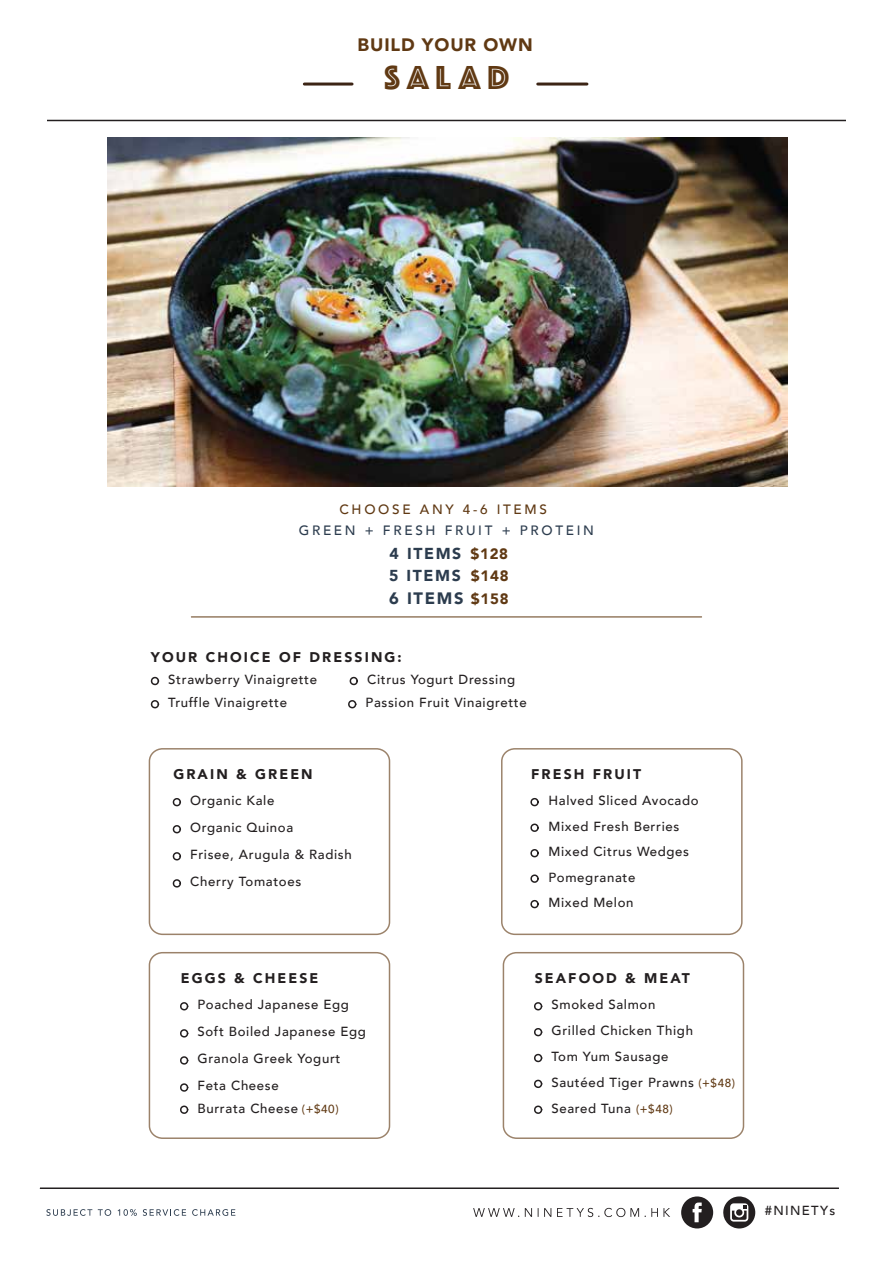
<style>
.page{position:relative;width:893px;height:1263px;background:#fff}
.page>*{position:absolute;margin:0;border:0;box-sizing:border-box;transform-origin:0 0}
.t1{font:34.5px "Phosphate Inline";letter-spacing:.2em;color:#603913}
.t2{font:900 18px "Avenir";letter-spacing:.05em;color:#603913}
.t3{font:900 16.5px "Avenir";letter-spacing:.1em;color:#2c3c4e}
.t4{font:900 15.9px/22.4px "Avenir";letter-spacing:.1em;color:#2c3c4e}
.t5{font:900 13.95px "Avenir";letter-spacing:.15em;color:#231f20}
.t6{font:500 13.5px "Avenir";letter-spacing:.2em;color:#2c3c4e}
.t7{font:500 13.5px "Avenir";letter-spacing:.2em;color:#603913}
.t8{font:500 13.2px/27px "Avenir";letter-spacing:.05em;color:#231f20}
.t9{font:500 13.05px "Avenir";letter-spacing:.1em;color:#231f20}
.t10{font:500 11.7px "Avenir";color:#603913}
.s1{font-size:15px;color:#603913}
.s2{font-size:11.7px;color:#603913}
</style>
<div class="page">
<hr style="left:47px;top:120px;width:799px;height:1px;background:#231f20">
<hr style="left:40px;top:1187px;width:799px;height:2px;background:#231f20">
<svg style="left:46px;top:1209px;width:46px;height:7px"></svg>
<svg style="left:98px;top:1209px;width:13px;height:7px"></svg>
<svg style="left:118px;top:1209px;width:19px;height:7px"></svg>
<svg style="left:143px;top:1209px;width:43px;height:7px"></svg>
<svg style="left:192px;top:1209px;width:43px;height:7px"></svg>
<svg style="left:473px;top:1208px;width:46px;height:9px"></svg>
<svg style="left:525px;top:1208px;width:7px;height:9px"></svg>
<svg style="left:538px;top:1208px;width:13px;height:9px"></svg>
<svg style="left:557px;top:1208px;width:82px;height:9px"></svg>
<svg style="left:645px;top:1208px;width:25px;height:9px"></svg>
<svg style="left:681px;top:1196px;width:32px;height:32px"></svg>
<svg style="left:723px;top:1196px;width:32px;height:32px"></svg>
<hr style="left:304px;top:83px;width:48px;height:3px;background:#3c2415">
<hr style="left:538px;top:83px;width:49px;height:3px;background:#3c2415">
<hr style="left:191px;top:616px;width:511px;height:1px;background:#603913">
<img style="left:107px;top:137px;width:681px;height:350px">
<svg style="left:172px;top:798px;width:9px;height:8px"></svg>
<svg style="left:172px;top:825px;width:9px;height:9px"></svg>
<svg style="left:172px;top:852px;width:9px;height:9px"></svg>
<svg style="left:172px;top:879px;width:9px;height:9px"></svg>
<div style="left:149px;top:748px;width:241px;height:187px;border:2px solid #603913;border-radius:13px"></div>
<svg style="left:530px;top:900px;width:9px;height:8px"></svg>
<svg style="left:530px;top:798px;width:9px;height:8px"></svg>
<svg style="left:530px;top:823px;width:9px;height:9px"></svg>
<svg style="left:530px;top:849px;width:9px;height:9px"></svg>
<svg style="left:530px;top:874px;width:9px;height:9px"></svg>
<div style="left:501px;top:748px;width:242px;height:187px;border:2px solid #603913;border-radius:13px"></div>
<div style="left:149px;top:952px;width:241px;height:187px;border:2px solid #603913;border-radius:13px"></div>
<svg style="left:180px;top:1002px;width:8px;height:9px"></svg>
<svg style="left:180px;top:1029px;width:8px;height:9px"></svg>
<svg style="left:180px;top:1056px;width:8px;height:9px"></svg>
<svg style="left:180px;top:1083px;width:8px;height:9px"></svg>
<svg style="left:180px;top:1105px;width:8px;height:9px"></svg>
<div style="left:503px;top:952px;width:241px;height:187px;border:2px solid #603913;border-radius:13px"></div>
<svg style="left:534px;top:1002px;width:8px;height:9px"></svg>
<svg style="left:534px;top:1028px;width:8px;height:8px"></svg>
<svg style="left:534px;top:1053px;width:8px;height:9px"></svg>
<svg style="left:534px;top:1079px;width:8px;height:9px"></svg>
<svg style="left:534px;top:1105px;width:8px;height:9px"></svg>
<svg style="left:150px;top:676px;width:9px;height:9px"></svg>
<svg style="left:150px;top:700px;width:9px;height:9px"></svg>
<svg style="left:349px;top:676px;width:9px;height:9px"></svg>
<svg style="left:348px;top:700px;width:8px;height:9px"></svg>
<h2 class="t2" style="left:358px;top:33px;width:177px">BUILD YOUR OWN</h2>
<h1 class="t1" style="left:385px;top:57px;width:126px">SALAD</h1>
<p class="t7" style="left:339px;top:500px;width:209px">CHOOSE ANY 4-6 ITEMS</p>
<p class="t6" style="left:299px;top:521px;width:297px">GREEN + FRESH FRUIT + PROTEIN</p>
<p class="t4" style="left:389px;top:543px;width:121px">4 ITEMS <span class="s1">$128<br></span>5 ITEMS <span class="s1">$148</span></p>
<p class="t3" style="left:389px;top:587px;width:121px">6 ITEMS <span class="s1">$158</span></p>
<p class="t5" style="left:151px;top:648px;width:252px">YOUR CHOICE OF DRESSING:</p>
<p class="t8" style="left:168px;top:668px;width:150px;line-height:23.2px">Strawberry Vinaigrette<br>Truffle Vinaigrette</p>
<p class="t8" style="left:366px;top:668px;width:163px;line-height:23.2px">Citrus Yogurt Dressing<br>Passion Fruit Vinaigrette</p>
<p class="t5" style="left:173px;top:765px;width:141px">GRAIN &amp; GREEN</p>
<p class="t8" style="left:190px;top:787px;width:163px">Organic Kale<br>Organic Quinoa<br>Frisee, Arugula &amp; Radish<br>Cherry Tomatoes</p>
<p class="t5" style="left:181px;top:969px;width:139px">EGGS &amp; CHEESE</p>
<p class="t8" style="left:197px;top:991px;width:170px">Poached Japanese Egg<br>Soft Boiled Japanese Egg<br>Granola Greek Yogurt<br>Feta Cheese</p>
<p class="t8" style="left:197px;top:1095px;width:143px">Burrata Cheese <span class="s2">(+$40)</span></p>
<p class="t5" style="left:531px;top:765px;width:112px">FRESH FRUIT</p>
<p class="t8" style="left:548px;top:788px;width:152px;line-height:25.5px">Halved Sliced Avocado<br>Mixed Fresh Berries<br>Mixed Citrus Wedges<br>Pomegranate</p>
<p class="t8" style="left:548px;top:889px;width:87px">Mixed Melon</p>
<p class="t5" style="left:535px;top:969px;width:157px">SEAFOOD &amp; MEAT</p>
<p class="t8" style="left:551px;top:992px;width:144px;line-height:25.8px">Smoked Salmon<br>Grilled Chicken Thigh<br>Tom Yum Sausage<br>Sautéed Tiger Prawns<br>Seared Tuna <span class="s2">(+$48)</span></p>
<p class="t10" style="left:698px;top:1075px;width:38px">(+$48)</p>
<p class="t9" style="left:765px;top:1202px;width:72px">#NINETYs</p>
</div>
